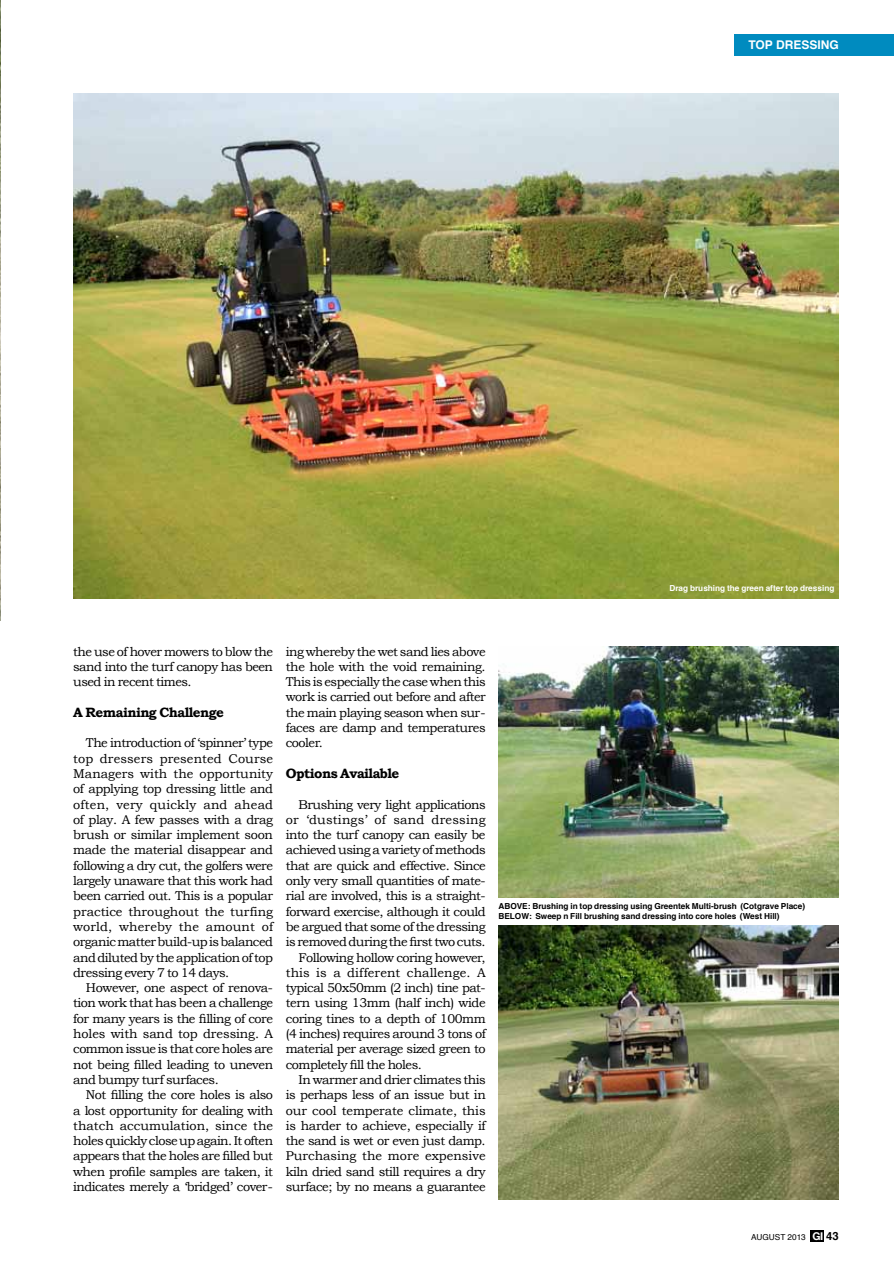
<style>
.page{position:relative;width:894px;height:1263px;background:#fff}
.page>*{position:absolute;margin:0;border:0;box-sizing:border-box;transform-origin:0 0}
.t1{font:700 13.5px "Bookman Old Style";letter-spacing:-.04em;color:#000}
.t2{font:12.75px/15.3px "Bookman Old Style";letter-spacing:-.04em;color:#000;text-align:justify}
.t3{font:12.75px "Bookman Old Style";color:#000}
.t4{font:12.75px "Bookman Old Style";letter-spacing:.005em;color:#000}
.t5{font:12.75px "Bookman Old Style";letter-spacing:.015em;color:#000}
.t6{font:12.75px "Bookman Old Style";letter-spacing:.01em;color:#000}
.t7{font:12.75px "Bookman Old Style";letter-spacing:-.02em;color:#000}
.t8{font:12.75px "Bookman Old Style";letter-spacing:-.01em;color:#000}
.t9{font:12.75px "Bookman Old Style";letter-spacing:-.005em;color:#000}
.t10{font:700 12px "Helvetica";color:#fff}
.t11{font:700 8.25px/9.8px "Helvetica";color:#000}
.t12{font:700 8.25px "Helvetica";color:#fff}
.t13{font:8.25px "Helvetica";color:#000}
.s1{font-family:"Helvetica Neue";font-weight:700;font-size:10.8px;color:#fff}
.s2{font-weight:700;font-size:11.25px}
</style>
<div class="page">
<img style="left:0;top:0;width:1px;height:621px">
<div style="left:810px;top:1230px;width:14px;height:11px;background:#000"></div>
<div style="left:734px;top:34px;width:160px;height:21px;background:#008bbf"></div>
<img style="left:73px;top:94px;width:766px;height:505px">
<img style="left:498px;top:646px;width:341px;height:251px">
<img style="left:498px;top:926px;width:341px;height:273px">
<p class="t10" style="left:748px;top:35px;width:92px">TOP DRESSING</p>
<p class="t12" style="left:669px;top:581px;width:167px">Drag brushing the green after top dressing</p>
<p class="t2" style="left:73px;top:643px;width:201px">the use of hover mowers to blow the sand into the turf canopy has been used in recent times.</p>
<p class="t1" style="left:73px;top:704px;width:152px">A Remaining Challenge</p>
<p class="t2" style="left:86px;top:735px;width:189px">The introduction of ‘spinner’ type</p>
<p class="t6" style="left:73px;top:751px;width:201px">top dressers presented Course</p>
<p class="t4" style="left:73px;top:766px;width:201px">Managers with the opportunity</p>
<p class="t2" style="left:73px;top:781px;width:201px">of applying top dressing little and</p>
<p class="t5" style="left:73px;top:797px;width:201px">often, very quickly and ahead</p>
<p class="t2" style="left:73px;top:812px;width:201px">of play. A few passes with a drag</p>
<p class="t2" style="left:73px;top:827px;width:201px">brush or similar implement soon</p>
<p class="t2" style="left:73px;top:842px;width:201px">made the material disappear and</p>
<p class="t2" style="left:73px;top:858px;width:201px">following a dry cut, the golfers were</p>
<p class="t2" style="left:73px;top:873px;width:201px">largely unaware that this work had</p>
<p class="t2" style="left:73px;top:888px;width:201px">been carried out. This is a popular</p>
<p class="t3" style="left:73px;top:904px;width:201px">practice throughout the turfing</p>
<p class="t6" style="left:73px;top:919px;width:201px">world, whereby the amount of</p>
<p class="t2" style="left:73px;top:934px;width:201px">organic matter build-up is balanced</p>
<p class="t2" style="left:73px;top:949px;width:201px">and diluted by the application of top</p>
<p class="t2" style="left:73px;top:965px;width:158px">dressing every 7 to 14 days.</p>
<p class="t2" style="left:86px;top:980px;width:189px">However, one aspect of renova-</p>
<p class="t2" style="left:73px;top:995px;width:201px">tion work that has been a challenge</p>
<p class="t2" style="left:73px;top:1011px;width:201px">for many years is the filling of core</p>
<p class="t9" style="left:73px;top:1026px;width:201px">holes with sand top dressing. A</p>
<p class="t2" style="left:73px;top:1041px;width:201px">common issue is that core holes are</p>
<p class="t2" style="left:73px;top:1057px;width:201px">not being filled leading to uneven</p>
<p class="t2" style="left:73px;top:1072px;width:147px">and bumpy turf surfaces.</p>
<p class="t2" style="left:86px;top:1087px;width:189px">Not filling the core holes is also</p>
<p class="t2" style="left:73px;top:1102px;width:201px">a lost opportunity for dealing with</p>
<p class="t3" style="left:73px;top:1118px;width:201px">thatch accumulation, since the</p>
<p class="t2" style="left:73px;top:1133px;width:201px">holes quickly close up again. It often</p>
<p class="t2" style="left:73px;top:1148px;width:201px">appears that the holes are filled but</p>
<p class="t2" style="left:73px;top:1164px;width:201px">when profile samples are taken, it</p>
<p class="t2" style="left:73px;top:1179px;width:201px">indicates merely a ‘bridged’ cover-</p>
<p class="t2" style="left:286px;top:643px;width:201px">ing whereby the wet sand lies above the hole with the void remaining.<br>This is especially the case when this work is carried out before and after the main playing season when sur&shy;faces are damp and temperatures cooler.</p>
<p class="t1" style="left:286px;top:765px;width:115px">Options Available</p>
<p class="t2" style="left:299px;top:796px;width:189px">Brushing very light applications</p>
<p class="t5" style="left:286px;top:812px;width:201px">or ‘dustings’ of sand dressing</p>
<p class="t2" style="left:286px;top:827px;width:201px">into the turf canopy can easily be</p>
<p class="t2" style="left:286px;top:842px;width:201px">achieved using a variety of methods</p>
<p class="t2" style="left:286px;top:858px;width:201px">that are quick and effective. Since</p>
<p class="t2" style="left:286px;top:873px;width:201px">only very small quantities of mate-</p>
<p class="t2" style="left:286px;top:888px;width:201px">rial are involved, this is a straight-</p>
<p class="t2" style="left:286px;top:904px;width:201px">forward exercise, although it could</p>
<p class="t2" style="left:286px;top:919px;width:201px">be argued that some of the dressing</p>
<p class="t2" style="left:286px;top:934px;width:201px">is removed during the first two cuts.</p>
<p class="t2" style="left:299px;top:949px;width:189px">Following hollow coring however,</p>
<p class="t4" style="left:286px;top:965px;width:201px">this is a different challenge. A</p>
<p class="t2" style="left:286px;top:980px;width:201px">typical 50x50mm (2 inch) tine pat-</p>
<p class="t2" style="left:286px;top:995px;width:201px">tern using 13mm (half inch) wide</p>
<p class="t2" style="left:286px;top:1011px;width:201px">coring tines to a depth of 100mm</p>
<p class="t2" style="left:286px;top:1026px;width:201px">(4 inches) requires around 3 tons of</p>
<p class="t2" style="left:286px;top:1041px;width:201px">material per average sized green to</p>
<p class="t2" style="left:286px;top:1057px;width:138px">completely fill the holes.</p>
<p class="t2" style="left:299px;top:1072px;width:189px">In warmer and drier climates this</p>
<p class="t2" style="left:286px;top:1087px;width:201px">is perhaps less of an issue but in</p>
<p class="t8" style="left:286px;top:1103px;width:201px">our cool temperate climate, this</p>
<p class="t7" style="left:286px;top:1118px;width:201px">is harder to achieve, especially if</p>
<p class="t2" style="left:286px;top:1133px;width:201px">the sand is wet or even just damp.</p>
<p class="t3" style="left:286px;top:1149px;width:201px">Purchasing the more expensive</p>
<p class="t2" style="left:286px;top:1164px;width:201px">kiln dried sand still requires a dry</p>
<p class="t2" style="left:286px;top:1179px;width:201px">surface; by no means a guarantee</p>
<p class="t11" style="left:498px;top:901px;width:308px">ABOVE: Brushing in top dressing using Greentek Multi-brush (Cotgrave Place)<br>BELOW: Sweep n Fill brushing sand dressing into core holes (West Hill)</p>
<p class="t13" style="left:751px;top:1231px;width:89px">AUGUST 2013 <span class="s1">GI</span> <span class="s2">43</span></p>
</div>
